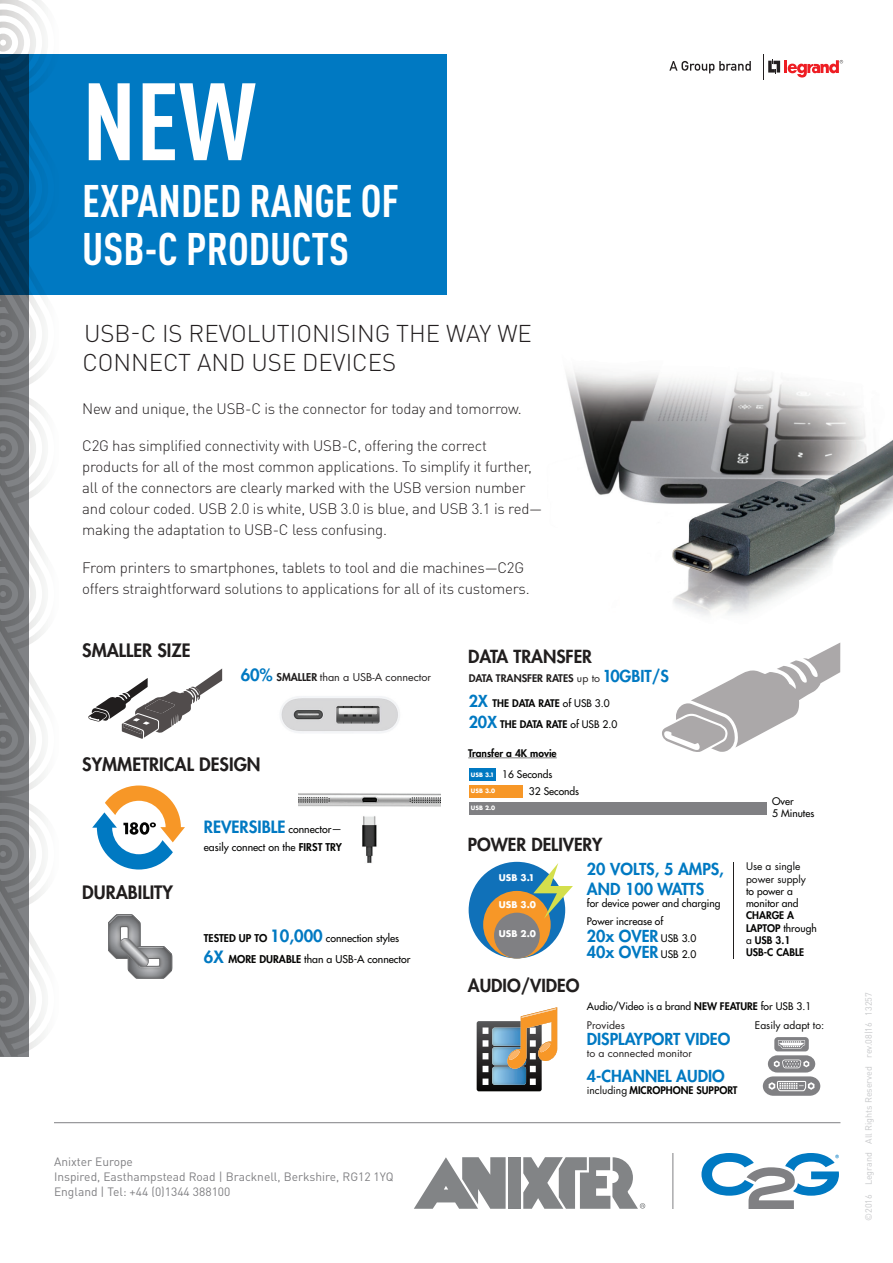
<style>
.page{position:relative;width:893px;height:1263px;background:#fff}
.page>*{position:absolute;margin:0;border:0;box-sizing:border-box;transform-origin:0 0}
.t1{font:700 condensed 108px "DINOT";color:#fff}
.t2{font:700 condensed 45px/48px "DINOT";color:#fff}
.t3{font:300 24px/28.8px "DIN Pro";color:#231f20}
.t4{font:800 18px "Futura Std";color:#211e1e}
.t5{font:800 17.55px "Futura Std";color:#211e1e}
.t6{font:800 16.5px "Futura Std";color:#0079c2}
.t7{font:800 16.05px/19.4px "Futura Std";color:#0079c2}
.t8{font:300 15px/21px "DIN Pro";letter-spacing:-.015em;color:#231f20}
.t9{font:12px/15px "DIN Pro";color:#808083}
.t10{font:500 10.5px/21px "Futura Std";color:#050504}
.t11{font:10.5px "Futura Std";color:#211e1e}
.t12{font:500 10.2px/12.3px "Futura Std";color:#050504}
.t13{font:800 10.2px/12.3px "Futura Std";color:#050504}
.t14{font:10.2px/12.3px "Futura Std";color:#050504}
.t15{font:800 10.2px "Futura Std";color:#211e1e}
.t16{font:10.2px "Futura Std";color:#211e1e}
.t17{font:9px "DIN Pro";letter-spacing:-.005em;color:#c7c8ca}
.t18{font:700 9px "Futura Std";color:#fff}
.t19{font:700 5.85px "Futura Std";color:#fff}
.s1{font-weight:800;font-size:16.5px;color:#0079c2}
.s2{font-weight:800}
.s3{font-weight:500;font-size:10.5px;color:#050504}
.s4{font-size:16.05px;color:#0079c2}
.s5{font-weight:500}
.s6{font-weight:400}
.s7{font-weight:700;font-size:5.85px;color:#fff}
.s8{font-weight:500;font-size:10.2px;color:#050504}
</style>
<div class="page">
<img style="left:566px;top:370px;width:327px;height:273px">
<div style="left:469px;top:802px;width:298px;height:12px;background:#808083"></div>
<div style="left:469px;top:785px;width:53px;height:12px;background:#f79727"></div>
<div style="left:469px;top:768px;width:27px;height:12px;background:#0079c2"></div>
<svg style="left:468px;top:758px;width:89px;height:1px"></svg>
<svg style="left:662px;top:642px;width:178px;height:110px"></svg>
<svg style="left:477px;top:1007px;width:80px;height:84px"></svg>
<hr style="left:733px;top:863px;width:1px;height:96px;background:#211e1e">
<div style="left:469px;top:862px;width:96px;height:96px;background:#1071b9;border-radius:50%"></div>
<div style="left:483px;top:891px;width:68px;height:67px;background:#f79727;border-radius:50%"></div>
<div style="left:494px;top:913px;width:46px;height:45px;background:#808083;border-radius:50%"></div>
<svg style="left:533px;top:863px;width:40px;height:56px"></svg>
<svg style="left:763px;top:1037px;width:57px;height:59px"></svg>
<svg style="left:92px;top:785px;width:93px;height:84px"></svg>
<img style="left:298px;top:793px;width:142px;height:70px">
<svg style="left:88px;top:668px;width:134px;height:71px"></svg>
<img style="left:280px;top:696px;width:120px;height:37px">
<svg style="left:108px;top:914px;width:64px;height:64px"></svg>
<div style="left:0;top:54px;width:446px;height:240px;background:#0079c2"></div>
<svg style="left:0;top:0;width:60px;height:797px"></svg>
<svg style="left:0;top:54px;width:28px;height:1002px;background:#596872"></svg>
<hr style="left:54px;top:1122px;width:786px;height:1px;background:#808083">
<svg style="left:701px;top:1153px;width:138px;height:56px"></svg>
<div style="left:508px;top:1157px;width:13px;height:52px;background:#828486"></div>
<svg style="left:414px;top:1157px;width:92px;height:52px"></svg>
<svg style="left:523px;top:1157px;width:122px;height:52px"></svg>
<hr style="left:672px;top:1153px;width:1px;height:56px;background:#808083">
<svg style="left:669px;top:61px;width:82px;height:12px"></svg>
<svg style="left:763px;top:54px;width:80px;height:26px"></svg>
<h1 class="t1" style="left:82px;top:48px;width:175px">NEW</h1>
<h2 class="t2" style="left:82px;top:175px;width:318px">EXPANDED RANGE OF<br>USB-C PRODUCTS</h2>
<h3 class="t3" style="left:82px;top:318px;width:451px">USB-C IS REVOLUTIONISING THE WAY WE<br>CONNECT AND USE DEVICES</h3>
<p class="t8" style="left:82px;top:397px;width:441px">New and unique, the USB-C is the connector for today and tomorrow.</p>
<p class="t8" style="left:82px;top:435px;width:462px">C2G has simplified connectivity with USB-C, offering the correct products for all of the most common applications. To simplify it further, all of the connectors are clearly marked with the USB version number and colour coded. USB 2.0 is white, USB 3.0 is blue, and USB 3.1 is red— making the adaptation to USB-C less confusing.</p>
<p class="t8" style="left:82px;top:557px;width:449px">From printers to smartphones, tablets to tool and die machines—C2G offers straightforward solutions to applications for all of its customers.</p>
<p class="t4" style="left:82px;top:639px;width:110px">SMALLER SIZE</p>
<p class="t11" style="left:241px;top:670px;width:192px"><span class="s1">60%</span> <span class="s2">SMALLER</span> than a USB-A connector</p>
<p class="t4" style="left:82px;top:753px;width:180px">SYMMETRICAL DESIGN</p>
<p class="t4" style="left:82px;top:881px;width:92px">DURABILITY</p>
<p class="t6" style="left:204px;top:817px;width:140px">REVERSIBLE <span class="s3">connector—</span></p>
<p class="t10" style="left:204px;top:837px;width:140px">easily connect on the <span class="s2">FIRST TRY</span></p>
<p class="t10" style="left:204px;top:927px;width:208px"><span class="s2">TESTED UP TO</span> <span class="s1">10,000</span> connection styles<br><span class="s1">6X</span> <span class="s2">MORE DURABLE</span> than a USB-A connector</p>
<p class="t9" style="left:54px;top:1154px;width:341px">Anixter Europe<br>Inspired, Easthampstead Road | Bracknell, Berkshire, RG12 1YQ<br>England | Tel: +44 (0)1344 388100</p>
<p class="t5" style="left:468px;top:646px;width:125px">DATA TRANSFER</p>
<p class="t13" style="left:469px;top:693px;width:150px;line-height:21.1px"><span class="s4">2X</span> THE DATA RATE <span class="s5">of USB 3.0<br></span><span class="s4">20X</span> THE DATA RATE <span class="s5">of USB 2.0</span></p>
<p class="t15" style="left:469px;top:672px;width:202px">DATA TRANSFER RATES <span class="s6">up to</span> <span class="s4">10GBIT/S</span></p>
<p class="t13" style="left:468px;top:747px;width:90px">Transfer a 4K movie</p>
<p class="t12" style="left:471px;top:768px;width:83px"><span class="s7">USB 3.1</span> 16 Seconds</p>
<p class="t19" style="left:471px;top:787px;width:26px">USB 3.0</p>
<p class="t19" style="left:471px;top:804px;width:26px">USB 2.0</p>
<p class="t12" style="left:529px;top:785px;width:52px">32 Seconds</p>
<p class="t5" style="left:468px;top:834px;width:136px">POWER DELIVERY</p>
<p class="t18" style="left:499px;top:872px;width:37px">USB 3.1</p>
<p class="t18" style="left:499px;top:898px;width:39px">USB 3.0</p>
<p class="t18" style="left:499px;top:927px;width:39px">USB 2.0</p>
<p class="t7" style="left:587px;top:860px;width:138px">20 VOLTS, 5 AMPS,<br>AND 100 WATTS</p>
<p class="t12" style="left:587px;top:897px;width:135px">for device power and charging</p>
<p class="t12" style="left:587px;top:915px;width:78px">Power increase of</p>
<p class="t7" style="left:587px;top:927px;width:111px;line-height:16px">20x OVER <span class="s8">USB 3.0<br></span>40x OVER <span class="s8">USB 2.0</span></p>
<p class="t5" style="left:468px;top:974px;width:113px">AUDIO/VIDEO</p>
<p class="t12" style="left:772px;top:795px;width:44px">Over<br>5 Minutes</p>
<p class="t14" style="left:746px;top:860px;width:61px">Use a single power supply</p>
<p class="t12" style="left:746px;top:885px;width:54px">to power a monitor and</p>
<p class="t13" style="left:746px;top:909px;width:72px">CHARGE A<br>LAPTOP <span class="s5">through a</span> USB 3.1<br>USB-C CABLE</p>
<p class="t12" style="left:587px;top:1000px;width:226px">Audio/Video is a brand <span class="s2">NEW FEATURE</span> for USB 3.1</p>
<p class="t16" style="left:587px;top:1019px;width:40px">Provides</p>
<p class="t7" style="left:587px;top:1029px;width:145px">DISPLAYPORT VIDEO</p>
<p class="t16" style="left:587px;top:1047px;width:107px">to a connected monitor</p>
<p class="t7" style="left:587px;top:1066px;width:139px">4-CHANNEL AUDIO</p>
<p class="t13" style="left:587px;top:1084px;width:152px"><span class="s6">including</span> MICROPHONE SUPPORT</p>
<p class="t14" style="left:755px;top:1019px;width:71px">Easily adapt to:</p>
<p class="t17" style="left:863px;top:1221px;width:230px;rotate:-90deg">©2016 Legrand All Rights Reserved rev.08|16 13257</p>
</div>
